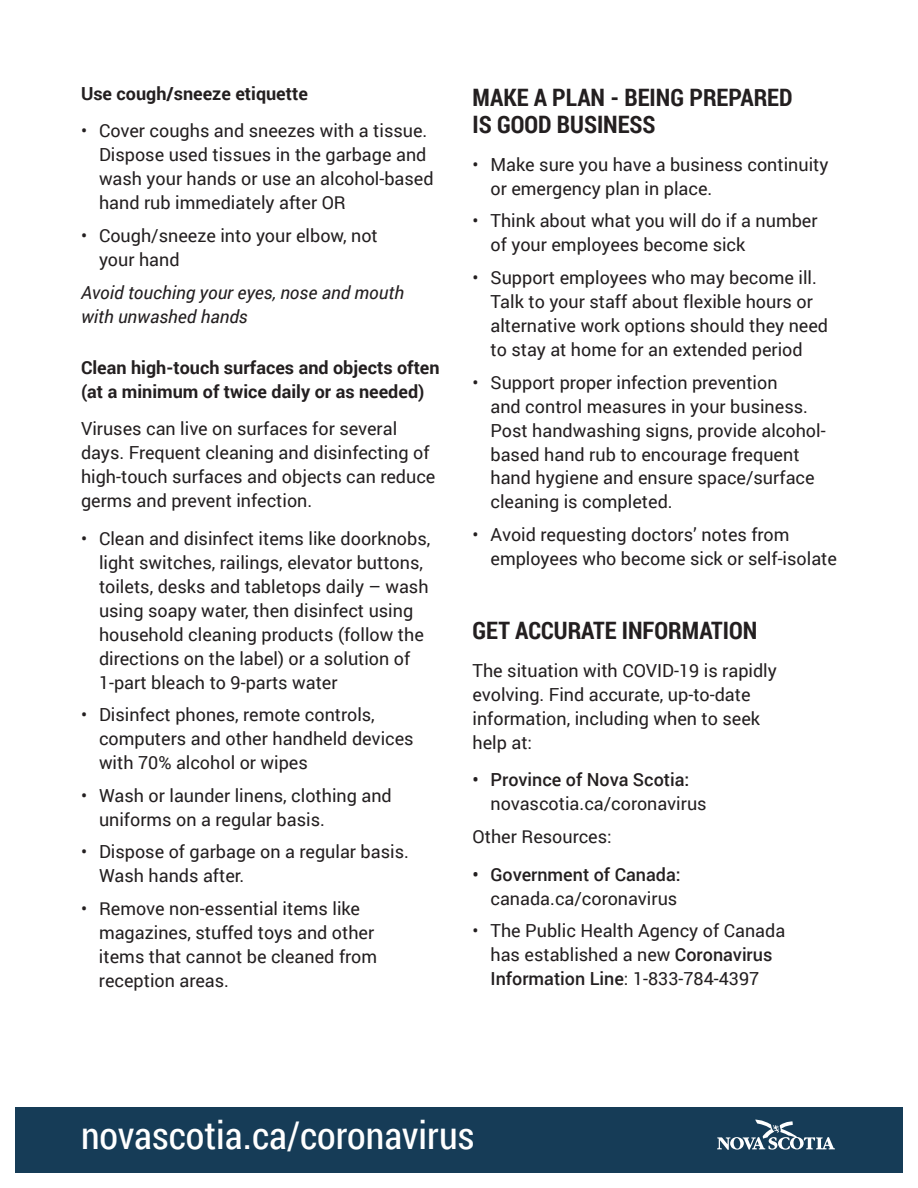
<style>
.page{position:relative;width:918px;height:1188px;background:#fff}
.page>*{position:absolute;margin:0;border:0;box-sizing:border-box;transform-origin:0 0}
.t1{font:38.25px "Roboto Condensed";color:#fff}
.t2{font:700 24px/27px "Roboto Condensed";color:#231f20}
.t3{font:18px/24px "Roboto";color:#231f20}
.t4{font:700 18px/24px "Roboto";color:#231f20}
.t5{font:italic 18px/24px "Roboto";color:#231f20}
.t6{font:500 18px "Roboto";color:#231f20}
.s1{font-weight:500}
</style>
<div class="page">
<div style="left:0;top:1107px;width:918px;height:81px;background:#163c57"></div>
<svg style="left:717px;top:1119px;width:118px;height:31px"></svg>
<div style="left:0;top:0;width:918px;height:1188px;border:15px solid #fff"></div>
<p class="t4" style="left:81px;top:81px;width:228px">Use cough/sneeze etiquette</p>
<p class="t3" style="left:99px;top:118px;width:336px;text-indent:-18px">• Cover coughs and sneezes with a tissue.<br>Dispose used tissues in the garbage and wash your hands or use an alcohol-based hand rub immediately after OR</p>
<p class="t3" style="left:99px;top:223px;width:280px;text-indent:-18px">• Cough/sneeze into your elbow, not your hand</p>
<p class="t5" style="left:81px;top:280px;width:325px">Avoid touching your eyes, nose and mouth with unwashed hands</p>
<p class="t4" style="left:81px;top:354px;width:360px">Clean high-touch surfaces and objects often (at a minimum of twice daily or as needed)</p>
<p class="t3" style="left:81px;top:416px;width:356px">Viruses can live on surfaces for several days. Frequent cleaning and disinfecting of high-touch surfaces and objects can reduce germs and prevent infection.</p>
<p class="t3" style="left:99px;top:525px;width:333px;text-indent:-18px">• Clean and disinfect items like doorknobs, light switches, railings, elevator buttons, toilets, desks and tabletops daily – wash using soapy water, then disinfect using household cleaning products (follow the directions on the label) or a solution of 1-part bleach to 9-parts water</p>
<p class="t3" style="left:99px;top:702px;width:316px;text-indent:-18px">• Disinfect phones, remote controls, computers and other handheld devices with 70% alcohol or wipes</p>
<p class="t3" style="left:99px;top:783px;width:294px;text-indent:-18px">• Wash or launder linens, clothing and uniforms on a regular basis.</p>
<p class="t3" style="left:99px;top:839px;width:311px;text-indent:-18px">• Dispose of garbage on a regular basis.<br>Wash hands after.</p>
<p class="t3" style="left:99px;top:896px;width:280px;text-indent:-18px">• Remove non-essential items like magazines, stuffed toys and other items that cannot be cleaned from reception areas.</p>
<h2 class="t2" style="left:472px;top:83px;width:322px">MAKE A PLAN - BEING PREPARED<br>IS GOOD BUSINESS</h2>
<p class="t3" style="left:490px;top:152px;width:340px;text-indent:-18px">• Make sure you have a business continuity or emergency plan in place.</p>
<p class="t3" style="left:490px;top:208px;width:329px;text-indent:-18px">• Think about what you will do if a number of your employees become sick</p>
<p class="t3" style="left:490px;top:265px;width:339px;text-indent:-18px">• Support employees who may become ill.<br>Talk to your staff about flexible hours or alternative work options should they need to stay at home for an extended period</p>
<p class="t3" style="left:490px;top:369px;width:337px;text-indent:-18px">• Support proper infection prevention<br>and control measures in your business.<br>Post handwashing signs, provide alcohol&shy;based hand rub to encourage frequent hand hygiene and ensure space/surface cleaning is completed.</p>
<p class="t3" style="left:490px;top:522px;width:348px;text-indent:-18px">• Avoid requesting doctors’ notes from employees who become sick or self-isolate</p>
<h2 class="t2" style="left:472px;top:616px;width:286px">GET ACCURATE INFORMATION</h2>
<p class="t3" style="left:472px;top:658px;width:306px">The situation with COVID-19 is rapidly evolving. Find accurate, up-to-date information, including when to seek help at:</p>
<p class="t6" style="left:472px;top:767px;width:218px">• Province of Nova Scotia:</p>
<p class="t3" style="left:472px;top:787px;width:236px;line-height:32.7px;text-indent:18px">novascotia.ca/coronavirus<br>Other Resources:</p>
<p class="t6" style="left:472px;top:861px;width:210px">• Government of Canada:</p>
<p class="t3" style="left:490px;top:885px;width:188px">canada.ca/coronavirus</p>
<p class="t3" style="left:472px;top:918px;width:314px;text-align:center">• The Public Health Agency of Canada has established a new <span class="s1">Coronavirus<br>Information Line</span>: 1-833-784-4397</p>
<h1 class="t1" style="left:81px;top:1109px;width:395px">novascotia.ca/coronavirus</h1>
</div>
